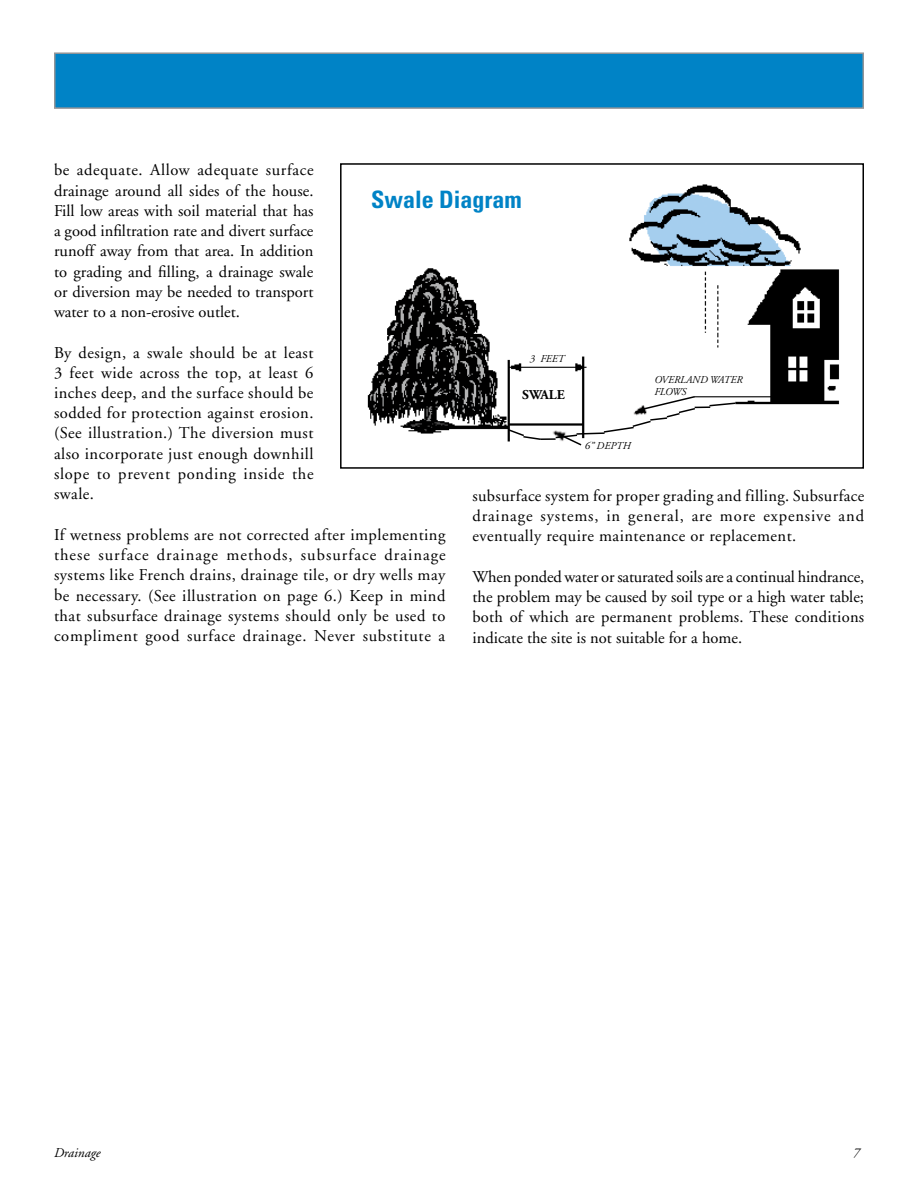
<style>
.page{position:relative;width:918px;height:1188px;background:#fff}
.page>*{position:absolute;margin:0;border:0;box-sizing:border-box;transform-origin:0 0}
.t1{font:700 condensed 24px "Univers";color:#0083c6}
.t2{font:16.5px/20.2px "Adobe Garamond";letter-spacing:.03em;color:#000;text-align:justify}
.t3{font:italic 13.5px "Adobe Garamond";color:#000}
.t4{font:700 13.5px "Adobe Garamond";color:#000}
.t5{font:italic 10.5px/12px "Adobe Garamond";color:#000}
</style>
<div class="page">
<div style="left:55px;top:53px;width:808px;height:55px;background:#0083c6"></div>
<div style="left:54px;top:52px;width:810px;height:57px;border:2px solid #939598"></div>
<img style="left:367px;top:184px;width:473px;height:250px">
<div style="left:340px;top:163px;width:524px;height:306px;border:2px solid #000"></div>
<svg style="left:506px;top:395px;width:231px;height:51px"></svg>
<p class="t2" style="left:54px;top:160px;width:261px">be adequate. Allow adequate surface drainage around all sides of the house.<br>Fill low areas with soil material that has a good infiltration rate and divert surface runoff away from that area. In addition to grading and filling, a drainage swale or diversion may be needed to transport water to a non-erosive outlet.</p>
<p class="t2" style="left:54px;top:343px;width:261px">By design, a swale should be at least 3 feet wide across the top, at least 6 inches deep, and the surface should be sodded for protection against erosion. (See illustration.) The diversion must also incorporate just enough downhill slope to prevent ponding inside the swale.</p>
<p class="t2" style="left:54px;top:525px;width:393px">If wetness problems are not corrected after implementing these surface drainage methods, subsurface drainage systems like French drains, drainage tile, or dry wells may be necessary. (See illustration on page 6.) Keep in mind that subsurface drainage systems should only be used to compliment good surface drainage. Never substitute a</p>
<h1 class="t1" style="left:371px;top:184px;width:152px">Swale Diagram</h1>
<p class="t5" style="left:530px;top:353px;width:24px">3 FEET</p>
<p class="t4" style="left:522px;top:388px;width:44px">SWALE</p>
<p class="t5" style="left:654px;top:374px;width:90px">OVERLAND WATER<br>FLOWS</p>
<p class="t5" style="left:585px;top:440px;width:20px">6” DEPTH</p>
<p class="t2" style="left:472px;top:486px;width:393px">subsurface system for proper grading and filling. Subsurface drainage systems, in general, are more expensive and eventually require maintenance or replacement.</p>
<p class="t2" style="left:472px;top:567px;width:393px">When ponded water or saturated soils are a continual hindrance, the problem may be caused by soil type or a high water table; both of which are permanent problems. These conditions indicate the site is not suitable for a home.</p>
<p class="t3" style="left:54px;top:1146px;width:48px">DRAINAGE</p>
<p class="t3" style="left:853px;top:1146px;width:8px">7</p>
</div>
